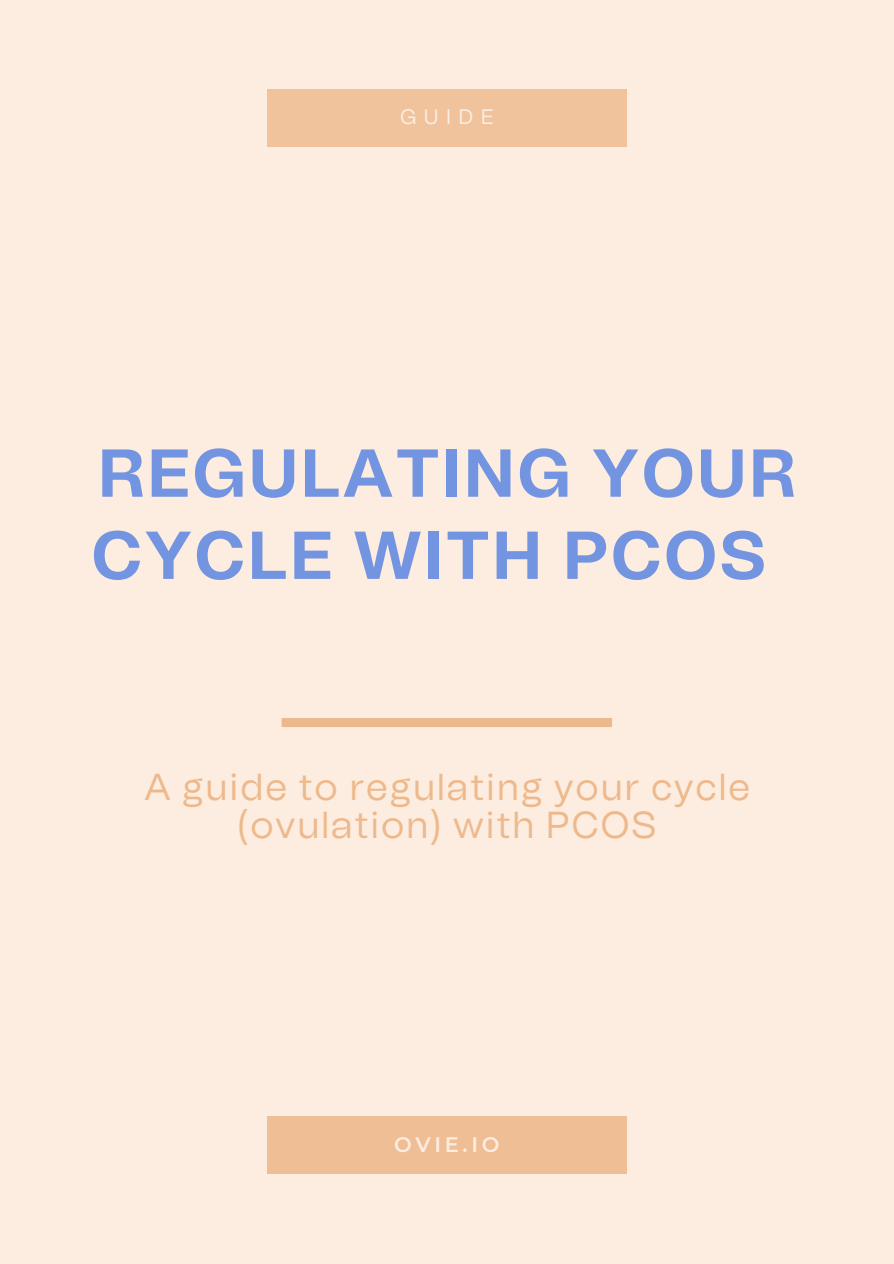
<style>
.page{position:relative;width:894px;height:1264px;background:#fff}
.page>*{position:absolute;margin:0;border:0;box-sizing:border-box;transform-origin:0 0}
.t1{font:700 67.5px/82.1px "Tomato Grotesk";letter-spacing:.025em;color:#5b84e0}
.t2{font:37.5px/38.2px "Tomato Grotesk";letter-spacing:.035em;color:#edb687;text-align:center}
.t3{font:600 21px "Montserrat";letter-spacing:.175em;color:#fcede0}
.t4{font:21px "Tomato Grotesk";letter-spacing:.35em;color:#fcede0}
</style>
<div class="page">
<div style="left:0;top:0;width:893px;height:1263px;background:#fcede0"></div>
<div style="left:267px;top:89px;width:359px;height:58px;background:#f0c39d"></div>
<div style="left:281px;top:718px;width:331px;height:9px;background:#edb687"></div>
<div style="left:267px;top:1116px;width:359px;height:58px;background:#efbe94"></div>
<p class="t4" style="left:400px;top:107px;width:95px">GUIDE</p>
<h1 class="t1" style="left:91px;top:435px;width:706px">REGULATING YOUR<br>CYCLE WITH PCOS</h1>
<p class="t2" style="left:143px;top:769px;width:608px">A guide to regulating your cycle (ovulation) with PCOS</p>
<h1 class="t3" style="left:394px;top:1131px;width:107px">OVIE.IO</h1>
</div>
